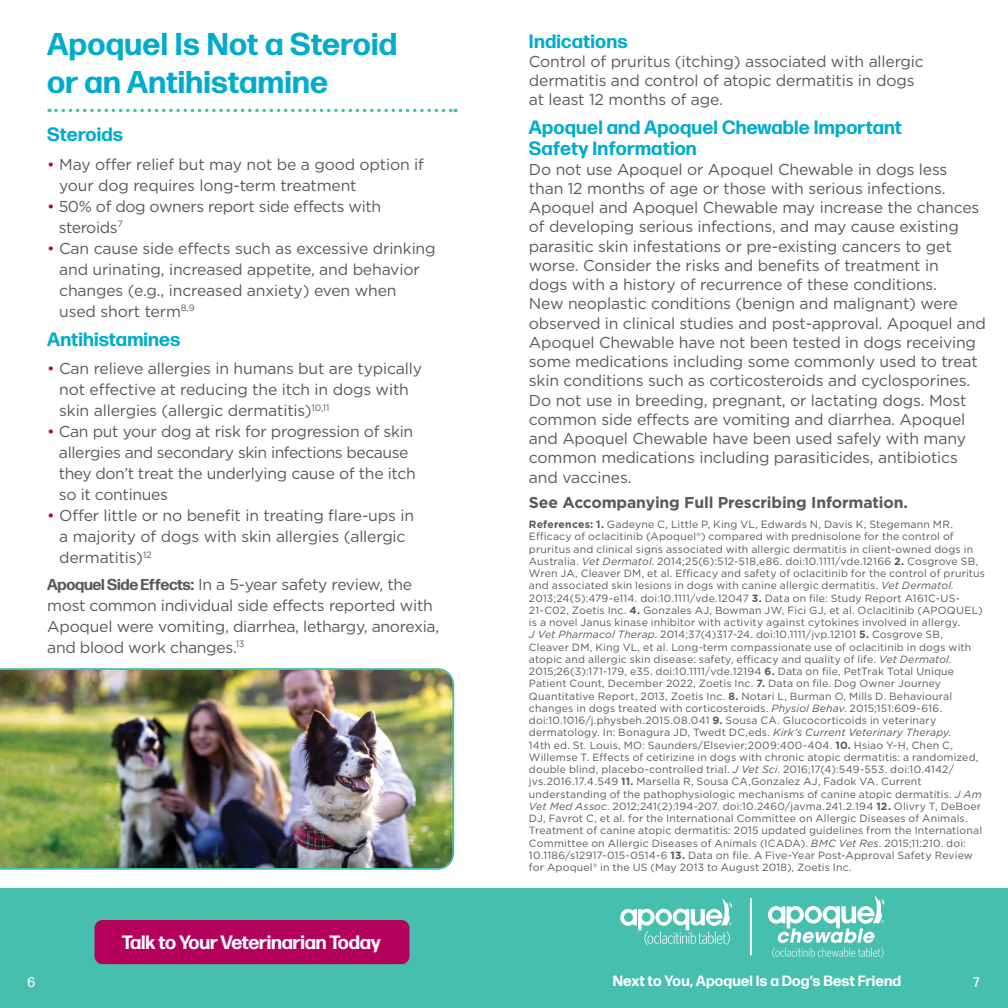
<style>
.page{position:relative;width:1008px;height:1008px;background:#fff}
.page>*{position:absolute;margin:0;border:0;box-sizing:border-box;transform-origin:0 0}
.t1{font:700 31.5px/37.8px "Forma DJR Text";letter-spacing:.01em;color:#00accd}
.t2{font:700 19.25px/21px "Forma DJR Text";letter-spacing:.01em;color:#00accd}
.t3{font:700 19.25px "Forma DJR Text";letter-spacing:-.01em;color:#fff}
.t4{font:15.75px/19.2px "Gotham";letter-spacing:-.01em;color:#58595b}
.t5{font:700 15.75px "Gotham";letter-spacing:-.01em;color:#58595b}
.t6{font:700 14.88px "Forma DJR Text";letter-spacing:.01em;color:#fff}
.t7{font:14px "Forma DJR Text";color:#fff}
.t8{font:10.5px/12.2px "Gotham";letter-spacing:.015em;color:#58595b}
.s1{color:#b4015c}
.s2{font-family:"Forma DJR Text";font-weight:700}
.s3{font-weight:700}
.s4{font-style:italic}
</style>
<div class="page">
<div style="left:0;top:888px;width:520px;height:120px;background:#47bfaf"></div>
<img style="left:0;top:668px;width:455px;height:202px">
<div style="left:504px;top:888px;width:504px;height:120px;background:#47bfaf"></div>
<hr style="left:750px;top:898px;width:2px;height:57px;background:#fff">
<div style="left:94px;top:920px;width:316px;height:44px;background:#b4015c;border-radius:8px"></div>
<svg style="left:56px;top:109px;width:400px;height:3px"></svg>
<svg style="left:620px;top:898px;width:112px;height:47px"></svg>
<svg style="left:768px;top:895px;width:117px;height:63px"></svg>
<h1 class="t1" style="left:47px;top:24px;width:352px">Apoquel Is Not a Steroid or an Antihistamine</h1>
<h2 class="t2" style="left:47px;top:123px;width:77px">Steroids</h2>
<h3 class="t4" style="left:59px;top:153px;width:366px;line-height:21px;text-indent:-12px"><span class="s1">•</span> May offer relief but may not be a good option if your dog requires long-term treatment</h3>
<h3 class="t4" style="left:59px;top:195px;width:324px;line-height:21px;text-indent:-11px"><span class="s1">•</span> 50% of dog owners report side effects with steroids<sup>7</sup></h3>
<h3 class="t4" style="left:59px;top:237px;width:378px;line-height:21px;text-indent:-12px"><span class="s1">•</span> Can cause side effects such as excessive drinking and urinating, increased appetite, and behavior changes (e.g., increased anxiety) even when used short term<sup>8,9</sup></h3>
<h2 class="t2" style="left:47px;top:328px;width:135px">Antihistamines</h2>
<h3 class="t4" style="left:59px;top:358px;width:365px;line-height:21px;text-indent:-12px"><span class="s1">•</span> Can relieve allergies in humans but are typically not effective at reducing the itch in dogs with skin allergies (allergic dermatitis)<sup>10,11</sup></h3>
<h3 class="t4" style="left:59px;top:421px;width:358px;line-height:21px;text-indent:-12px"><span class="s1">•</span> Can put your dog at risk for progression of skin allergies and secondary skin infections because they don’t treat the underlying cause of the itch so it continues</h3>
<h3 class="t4" style="left:59px;top:505px;width:356px;line-height:21px;text-indent:-12px"><span class="s1">•</span> Offer little or no benefit in treating flare-ups in a majority of dogs with skin allergies (allergic dermatitis)<sup>12</sup></h3>
<h3 class="t4" style="left:47px;top:573px;width:394px;line-height:21px"><span class="s2">Apoquel Side Effects:</span> In a 5-year safety review, the most common individual side effects reported with Apoquel were vomiting, diarrhea, lethargy, anorexia, and blood work changes.<sup>13</sup></h3>
<h3 class="t7" style="left:28px;top:973px;width:9px">6</h3>
<h2 class="t3" style="left:122px;top:930px;width:261px">Talk to Your Veterinarian Today</h2>
<h2 class="t2" style="left:529px;top:30px;width:100px">Indications</h2>
<h3 class="t4" style="left:529px;top:51px;width:396px">Control of pruritus (itching) associated with allergic dermatitis and control of atopic dermatitis in dogs at least 12 months of age.</h3>
<h2 class="t2" style="left:529px;top:117px;width:375px">Apoquel and Apoquel Chewable Important<br>Safety Information</h2>
<p class="t4" style="left:529px;top:159px;width:458px">Do not use Apoquel or Apoquel Chewable in dogs less<br>than 12 months of age or those with serious infections.<br>Apoquel and Apoquel Chewable may increase the chances of developing serious infections, and may cause existing parasitic skin infestations or pre-existing cancers to get worse. Consider the risks and benefits of treatment in<br>dogs with a history of recurrence of these conditions.<br>New neoplastic conditions (benign and malignant) were observed in clinical studies and post-approval. Apoquel and Apoquel Chewable have not been tested in dogs receiving some medications including some commonly used to treat skin conditions such as corticosteroids and cyclosporines.<br>Do not use in breeding, pregnant, or lactating dogs. Most common side effects are vomiting and diarrhea. Apoquel and Apoquel Chewable have been used safely with many common medications including parasiticides, antibiotics and vaccines.</p>
<h3 class="t5" style="left:529px;top:492px;width:380px">See Accompanying Full Prescribing Information.</h3>
<p class="t8" style="left:529px;top:518px;width:458px"><span class="s3">References: 1.</span> Gadeyne C, Little P, King VL, Edwards N, Davis K, Stegemann MR.<br>Efficacy of oclacitinib (Apoquel®) compared with prednisolone for the control of pruritus and clinical signs associated with allergic dermatitis in client-owned dogs in Australia. <span class="s4">Vet Dermatol</span>. 2014;25(6):512-518,e86. doi:10.1111/vde.12166 <span class="s3">2.</span> Cosgrove SB, Wren JA, Cleaver DM, et al. Efficacy and safety of oclacitinib for the control of pruritus and associated skin lesions in dogs with canine allergic dermatitis. <span class="s4">Vet Dermatol</span>.<br>2013;24(5):479-e114. doi:10.1111/vde.12047 <span class="s3">3.</span> Data on file: Study Report A161C-US-21-C02, Zoetis Inc. <span class="s3">4.</span> Gonzales AJ, Bowman JW, Fici GJ, et al. Oclacitinib (APOQUEL) is a novel Janus kinase inhibitor with activity against cytokines involved in allergy.<br><span class="s4">J Vet Pharmacol Therap</span>. 2014;37(4)317-24. doi:10.1111/jvp.12101 <span class="s3">5.</span> Cosgrove SB, Cleaver DM, King VL, et al. Long-term compassionate use of oclacitinib in dogs with atopic and allergic skin disease: safety, efficacy and quality of life. <span class="s4">Vet Dermatol</span>.<br>2015;26(3):171-179, e35. doi:10.1111/vde.12194 <span class="s3">6.</span> Data on file, PetTrak Total Unique Patient Count, December 2022, Zoetis Inc. <span class="s3">7.</span> Data on file. Dog Owner Journey Quantitative Report, 2013, Zoetis Inc. <span class="s3">8.</span> Notari L, Burman O, Mills D. Behavioural changes in dogs treated with corticosteroids. <span class="s4">Physiol Behav</span>. 2015;151:609-616. doi:10.1016/j.physbeh.2015.08.041 <span class="s3">9.</span> Sousa CA. Glucocorticoids in veterinary dermatology. In: Bonagura JD, Twedt DC,eds. <span class="s4">Kirk’s Current Veterinary Therapy</span>.<br>14th ed. St. Louis, MO: Saunders/Elsevier;2009:400-404. <span class="s3">10.</span> Hsiao Y-H, Chen C, Willemse T. Effects of cetirizine in dogs with chronic atopic dermatitis: a randomized, double blind, placebo-controlled trial. <span class="s4">J Vet Sci</span>. 2016;17(4):549-553. doi:10.4142/ jvs.2016.17.4.549 <span class="s3">11.</span> Marsella R, Sousa CA,Gonzalez AJ, Fadok VA. Current understanding of the pathophysiologic mechanisms of canine atopic dermatitis. <span class="s4">J Am Vet Med Assoc</span>. 2012;241(2):194-207. doi:10.2460/javma.241.2.194 <span class="s3">12.</span> Olivry T, DeBoer DJ, Favrot C, et al. for the International Committee on Allergic Diseases of Animals.<br>Treatment of canine atopic dermatitis: 2015 updated guidelines from the International Committee on Allergic Diseases of Animals (ICADA). <span class="s4">BMC Vet Res</span>. 2015;11:210. doi:<br>10.1186/s12917-015-0514-6 <span class="s3">13.</span> Data on file. A Five-Year Post-Approval Safety Review for Apoquel® in the US (May 2013 to August 2018), Zoetis Inc.</p>
<h3 class="t6" style="left:613px;top:971px;width:290px">Next to You, Apoquel Is a Dog’s Best Friend</h3>
<h3 class="t7" style="left:973px;top:973px;width:8px">7</h3>
</div>
